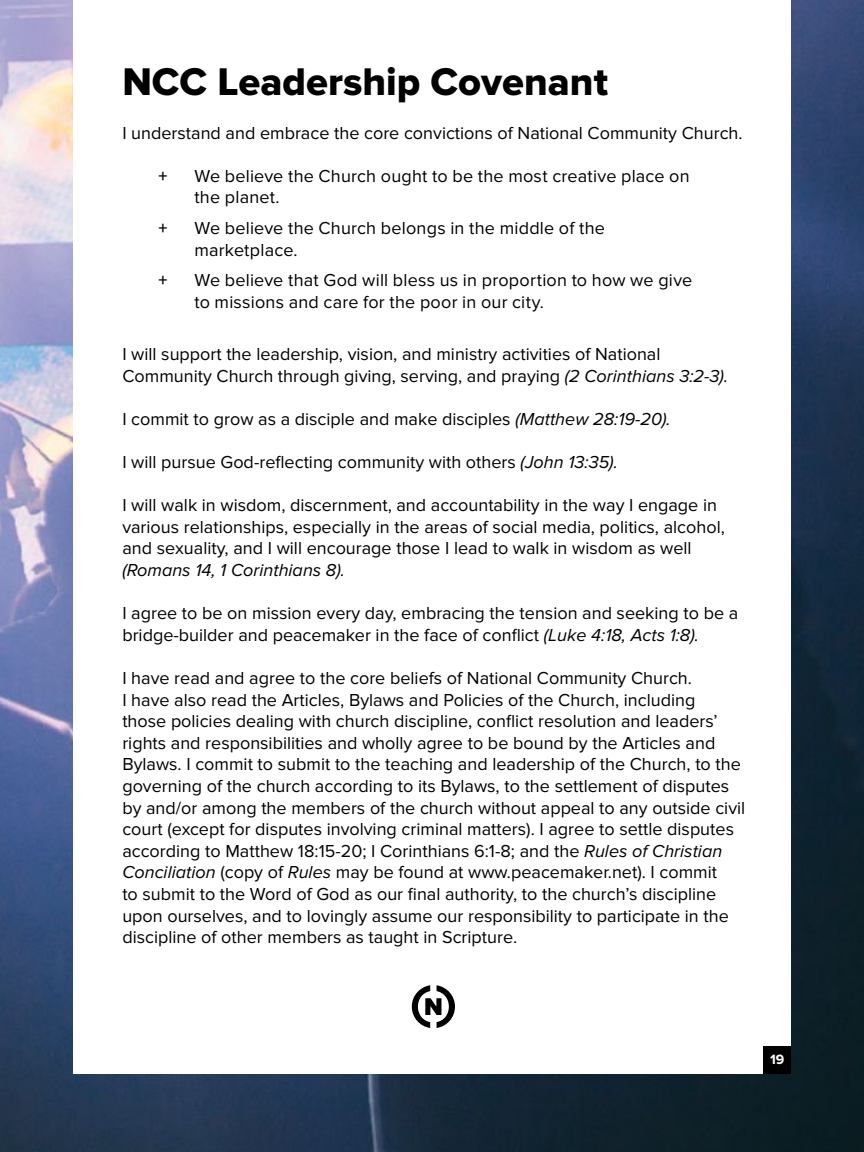
<style>
.page{position:relative;width:864px;height:1152px;background:#fff}
.page>*{position:absolute;margin:0;border:0;box-sizing:border-box;transform-origin:0 0}
.t1{font:40px "Proxima Nova Extrabld";color:#000}
.t2{font:18px/21.6px "Proxima Nova";color:#000}
.t3{font:italic 18px "Proxima Nova";color:#000}
.t4{font:600 18px "Proxima Nova";color:#000}
.t5{font:700 14px "Proxima Nova";color:#fff}
.s1{font-style:italic}
</style>
<div class="page">
<img style="left:0;top:0;width:864px;height:1152px">
<div style="left:73px;top:0;width:718px;height:1074px;background:#fff"></div>
<svg style="left:412px;top:985px;width:43px;height:43px"></svg>
<div style="left:764px;top:1046px;width:27px;height:28px;background:#000"></div>
<h1 class="t1" style="left:122px;top:59px;width:487px">NCC Leadership Covenant</h1>
<p class="t2" style="left:122px;top:122px;width:622px">I understand and embrace the core convictions of National Community Church.</p>
<p class="t4" style="left:158px;top:165px;width:11px">+</p>
<p class="t2" style="left:194px;top:165px;width:497px">We believe the Church ought to be the most creative place on the planet.</p>
<p class="t4" style="left:158px;top:218px;width:11px">+</p>
<p class="t2" style="left:194px;top:217px;width:412px">We believe the Church belongs in the middle of the marketplace.</p>
<p class="t4" style="left:158px;top:270px;width:11px">+</p>
<p class="t2" style="left:194px;top:270px;width:499px">We believe that God will bless us in proportion to how we give to missions and care for the poor in our city.</p>
<p class="t2" style="left:122px;top:343px;width:607px">I will support the leadership, vision, and ministry activities of National<br>Community Church through giving, serving, and praying <span class="s1">(2 Corinthians 3:2-3).</span></p>
<p class="t2" style="left:122px;top:408px;width:550px">I commit to grow as a disciple and make disciples <span class="s1">(Matthew 28:19-20).</span></p>
<p class="t2" style="left:122px;top:451px;width:497px">I will pursue God-reflecting community with others <span class="s1">(John 13:35).</span></p>
<p class="t2" style="left:122px;top:495px;width:604px">I will walk in wisdom, discernment, and accountability in the way I engage in various relationships, especially in the areas of social media, politics, alcohol, and sexuality, and I will encourage those I lead to walk in wisdom as well</p>
<p class="t3" style="left:122px;top:560px;width:224px">(Romans 14, 1 Corinthians 8).</p>
<p class="t2" style="left:122px;top:603px;width:617px">I agree to be on mission every day, embracing the tension and seeking to be a bridge-builder and peacemaker in the face of conflict <span class="s1">(Luke 4:18, Acts 1:8).</span></p>
<p class="t2" style="left:122px;top:667px;width:624px">I have read and agree to the core beliefs of National Community Church.<br>I have also read the Articles, Bylaws and Policies of the Church, including<br>those policies dealing with church discipline, conflict resolution and leaders’ rights and responsibilities and wholly agree to be bound by the Articles and Bylaws. I commit to submit to the teaching and leadership of the Church, to the governing of the church according to its Bylaws, to the settlement of disputes by and/or among the members of the church without appeal to any outside civil court (except for disputes involving criminal matters). I agree to settle disputes according to Matthew 18:15-20; I Corinthians 6:1-8; and the <span class="s1">Rules of Christian Conciliation</span> (copy of <span class="s1">Rules</span> may be found at www.peacemaker.net). I commit<br>to submit to the Word of God as our final authority, to the church’s discipline upon ourselves, and to lovingly assume our responsibility to participate in the discipline of other members as taught in Scripture.</p>
<p class="t5" style="left:770px;top:1052px;width:16px">19</p>
</div>
